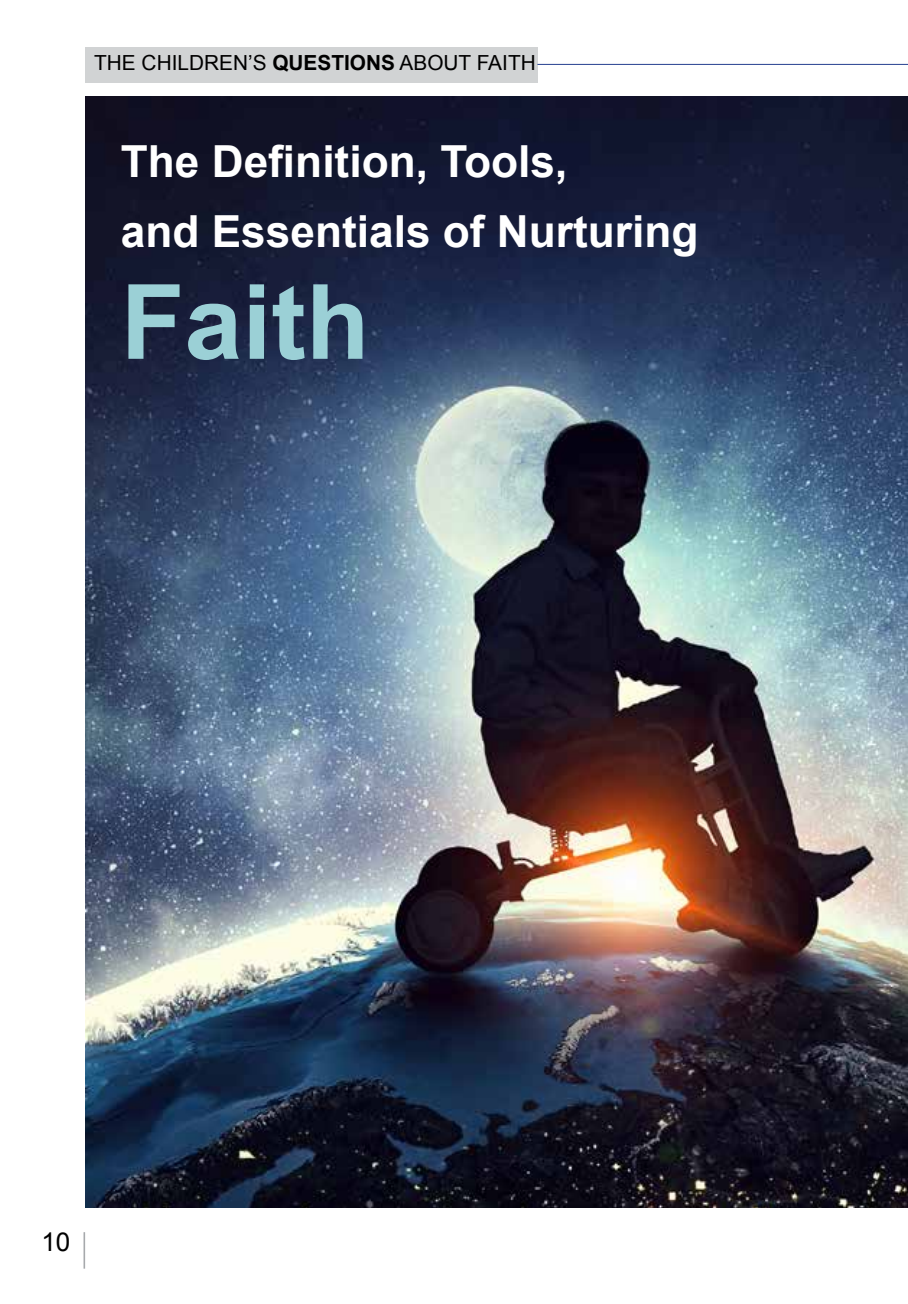
<style>
.page{position:relative;width:908px;height:1304px;background:#fff}
.page>*{position:absolute;margin:0;border:0;box-sizing:border-box;transform-origin:0 0}
.t1{font:700 104px "Arial";color:#9bd0d6}
.t2{font:700 44.2px/69.8px "Arial";color:#fff}
.t3{font:26px "Arial";color:#000}
.t4{font:20.8px "Arial";color:#000}
.s1{font-weight:700}
</style>
<div class="page">
<img style="left:85px;top:96px;width:822px;height:1112px">
<hr style="left:83px;top:1232px;width:2px;height:37px;background:#a7a9ac">
<div style="left:85px;top:48px;width:452px;height:35px;background:#d1d3d4"></div>
<hr style="left:537px;top:64px;width:370px;height:1px;background:#25408f">
<p class="t4" style="left:94px;top:51px;width:443px">THE CHILDREN’S <span class="s1">QUESTIONS</span> ABOUT FAITH</p>
<p class="t2" style="left:121px;top:127px;width:579px">The Definition, Tools,<br>and Essentials of Nurturing</p>
<h1 class="t1" style="left:121px;top:265px;width:250px">Faith</h1>
<p class="t3" style="left:41px;top:1228px;width:30px">10</p>
</div>
